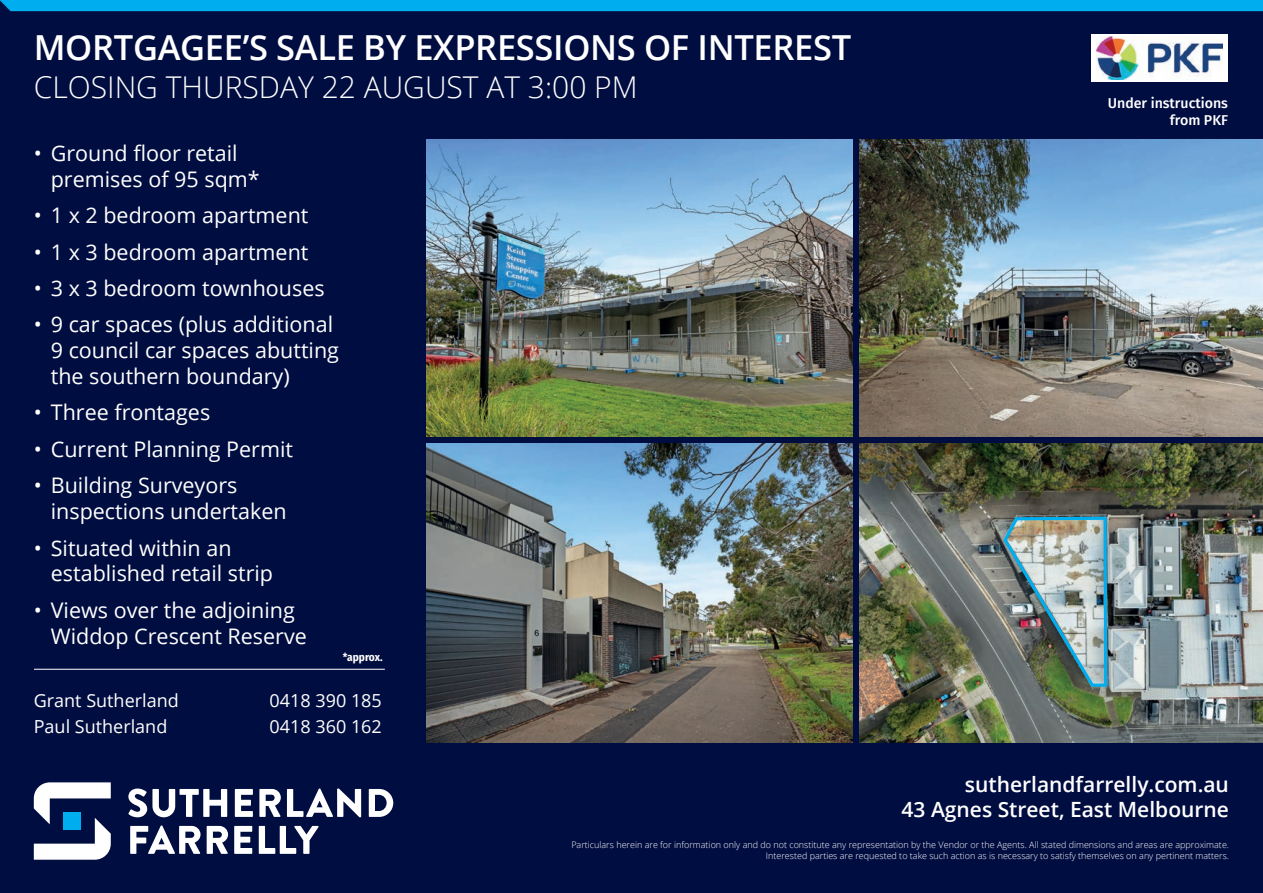
<style>
.page{position:relative;width:1263px;height:893px;background:#fff}
.page>*{position:absolute;margin:0;border:0;box-sizing:border-box;transform-origin:0 0}
.t1{font:600 34.5px "Open Sans";letter-spacing:-.01em;color:#fff}
.t2{font:300 30px "Open Sans";color:#fff}
.t3{font:21.45px/25.8px "Open Sans";color:#fff}
.t4{font:600 21px/25.2px "Open Sans";color:#fff;text-align:right}
.t5{font:18px "Open Sans";color:#fff}
.t6{font:500 14.25px/17.1px "Fira Sans";color:#fff;text-align:right}
.t7{font:700 11.25px "Fira Sans Condensed";color:#fff}
.t8{font:300 9px/10.8px "Open Sans";color:#fff;text-align:right}
</style>
<div class="page">
<div style="left:0;top:11px;width:1263px;height:882px;background:#000d40"></div>
<svg style="left:34px;top:782px;width:77px;height:78px"></svg>
<svg style="left:128px;top:788px;width:99px;height:29px"></svg>
<svg style="left:235px;top:789px;width:18px;height:28px"></svg>
<svg style="left:259px;top:789px;width:22px;height:28px"></svg>
<svg style="left:287px;top:788px;width:74px;height:29px"></svg>
<svg style="left:369px;top:789px;width:24px;height:28px"></svg>
<svg style="left:130px;top:825px;width:71px;height:29px"></svg>
<svg style="left:207px;top:826px;width:21px;height:28px"></svg>
<svg style="left:234px;top:826px;width:18px;height:28px"></svg>
<svg style="left:259px;top:826px;width:60px;height:28px"></svg>
<img style="left:427px;top:139px;width:425px;height:298px">
<img style="left:859px;top:443px;width:404px;height:299px">
<img style="left:859px;top:139px;width:404px;height:298px">
<hr style="left:34px;top:669px;width:351px;height:1px;background:#fff">
<div style="left:0;top:0;width:1263px;height:11px;background:#00aeef"></div>
<div style="left:1092px;top:34px;width:136px;height:48px;background:#fff"></div>
<img style="left:1096px;top:36px;width:127px;height:43px">
<img style="left:427px;top:443px;width:425px;height:299px">
<img style="left:1001px;top:515px;width:108px;height:173px">
<h1 class="t1" style="left:34px;top:24px;width:819px">MORTGAGEE’S SALE BY EXPRESSIONS OF INTEREST</h1>
<h2 class="t2" style="left:34px;top:67px;width:605px">CLOSING THURSDAY 22 AUGUST AT 3:00 PM</h2>
<p class="t3" style="left:51px;top:140px;width:210px;text-indent:-17px">• Ground floor retail premises of 95 sqm*</p>
<p class="t3" style="left:34px;top:202px;width:276px">• 1 x 2 bedroom apartment</p>
<p class="t3" style="left:34px;top:238px;width:276px">• 1 x 3 bedroom apartment</p>
<p class="t3" style="left:34px;top:275px;width:292px">• 3 x 3 bedroom townhouses</p>
<p class="t3" style="left:51px;top:311px;width:290px;text-indent:-17px">• 9 car spaces (plus additional<br>9 council car spaces abutting the southern boundary)</p>
<p class="t3" style="left:34px;top:399px;width:178px">• Three frontages</p>
<p class="t3" style="left:34px;top:436px;width:261px">• Current Planning Permit</p>
<p class="t3" style="left:51px;top:472px;width:237px;text-indent:-17px">• Building Surveyors inspections undertaken</p>
<p class="t3" style="left:51px;top:534px;width:224px;text-indent:-17px">• Situated within an established retail strip</p>
<p class="t3" style="left:51px;top:597px;width:258px;text-indent:-17px">• Views over the adjoining<br>Widdop Crescent Reserve</p>
<p class="t7" style="left:343px;top:647px;width:41px">*approx.</p>
<p class="t5" style="left:34px;top:688px;width:146px">Grant Sutherland</p>
<p class="t5" style="left:270px;top:688px;width:114px">0418 390 185</p>
<p class="t5" style="left:34px;top:714px;width:135px">Paul Sutherland</p>
<p class="t5" style="left:270px;top:714px;width:114px">0418 360 162</p>
<p class="t6" style="left:1108px;top:94px;width:122px">Under instructions from PKF</p>
<p class="t4" style="left:901px;top:771px;width:329px">sutherlandfarrelly.com.au<br>43 Agnes Street, East Melbourne</p>
<p class="t8" style="left:571px;top:839px;width:659px">Particulars herein are for information only and do not constitute any representation by the Vendor or the Agents. All stated dimensions and areas are approximate.<br>Interested parties are requested to take such action as is necessary to satisfy themselves on any pertinent matters.</p>
</div>
